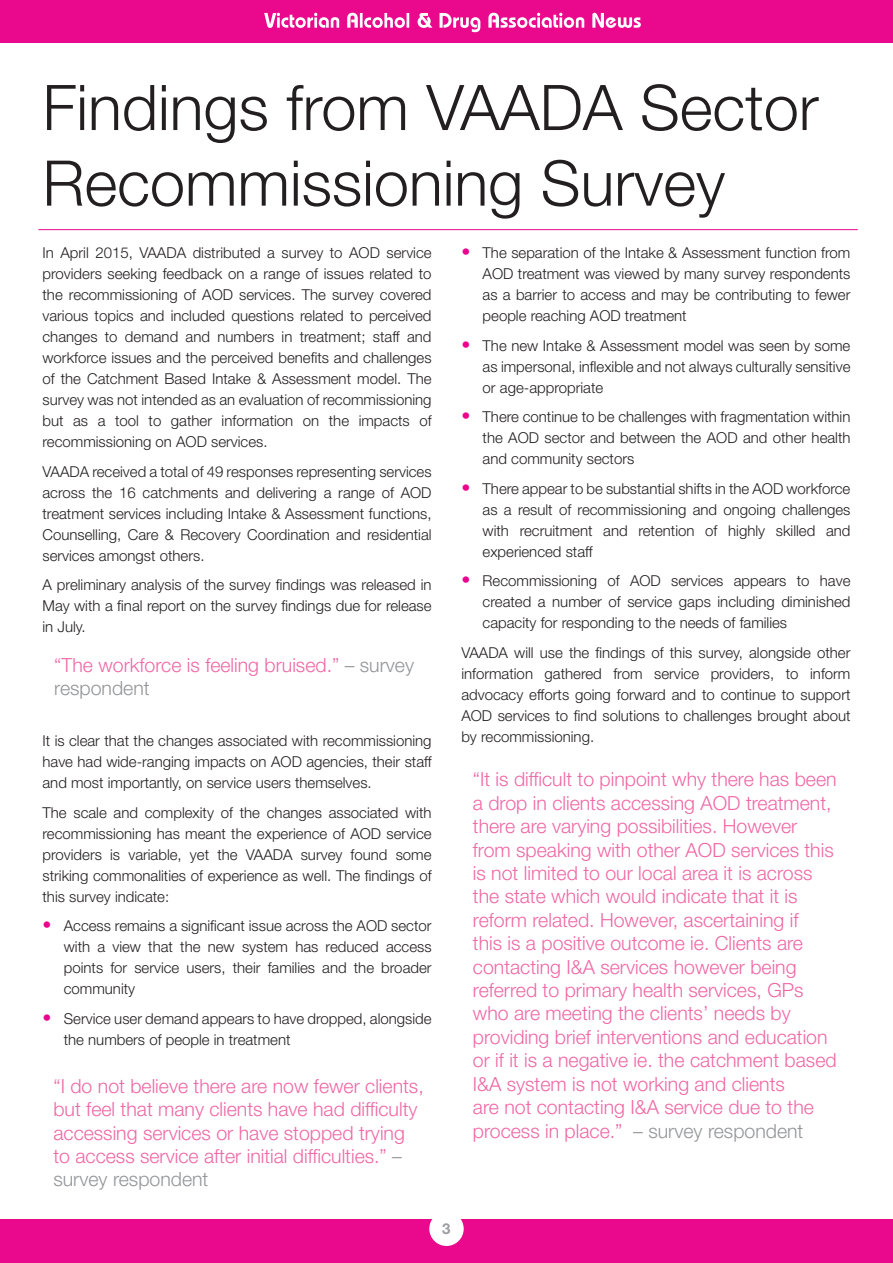
<style>
.page{position:relative;width:893px;height:1263px;background:#fff}
.page>*{position:absolute;margin:0;border:0;box-sizing:border-box;transform-origin:0 0}
.t1{font:300 63px/75.6px "Helvetica Neue";color:#231f20}
.t2{font:300 19.5px/23.4px "Helvetica Neue";color:#ef68a6}
.bullets{font:300 15px/21px "Helvetica Neue";color:#231f20;text-align:justify}
.t3{font:700 15px "Helvetica Neue";color:#9b9da1}
.s1{color:#939598}
.s2{font-weight:700;font-size:18px;color:#ed028c}
</style>
<div class="page">
<div style="left:0;top:0;width:893px;height:43px;background:#ea098c"></div>
<div style="left:0;top:1219px;width:893px;height:44px;background:#ea098c"></div>
<div style="left:429px;top:1211px;width:35px;height:35px;background:#fff;border-radius:50%"></div>
<svg style="left:264px;top:13px;width:377px;height:19px"></svg>
<hr style="left:38px;top:229px;width:820px;height:1px;background:#ea098c">
<p class="t1" style="left:43px;top:69px;width:778px">Findings from VAADA Sector<br>Recommissioning Survey</p>
<p class="bullets" style="left:43px;top:242px;width:391px">In April 2015, VAADA distributed a survey to AOD service providers seeking feedback on a range of issues related to the recommissioning of AOD services. The survey covered various topics and included questions related to perceived changes to demand and numbers in treatment; staff and workforce issues and the perceived benefits and challenges of the Catchment Based Intake &amp; Assessment model. The survey was not intended as an evaluation of recommissioning but as a tool to gather information on the impacts of recommissioning on AOD services.</p>
<p class="bullets" style="left:43px;top:461px;width:391px">VAADA received a total of 49 responses representing services across the 16 catchments and delivering a range of AOD treatment services including Intake &amp; Assessment functions, Counselling, Care &amp; Recovery Coordination and residential services amongst others.</p>
<p class="bullets" style="left:43px;top:574px;width:391px">A preliminary analysis of the survey findings was released in May with a final report on the survey findings due for release in July.</p>
<p class="t2" style="left:54px;top:653px;width:361px">“The workforce is feeling bruised.” <span class="s1">– survey respondent</span></p>
<p class="bullets" style="left:43px;top:730px;width:391px">It is clear that the changes associated with recommissioning have had wide-ranging impacts on AOD agencies, their staff and most importantly, on service users themselves.</p>
<p class="bullets" style="left:43px;top:801px;width:391px">The scale and complexity of the changes associated with recommissioning has meant the experience of AOD service providers is variable, yet the VAADA survey found some striking commonalities of experience as well. The findings of this survey indicate:</p>
<p class="bullets" style="left:64px;top:915px;width:369px;text-indent:-21px"><span class="s2">•</span> Access remains a significant issue across the AOD sector with a view that the new system has reduced access points for service users, their families and the broader community</p>
<p class="bullets" style="left:64px;top:1007px;width:369px;text-indent:-21px"><span class="s2">•</span> Service user demand appears to have dropped, alongside the numbers of people in treatment</p>
<p class="t2" style="left:53px;top:1074px;width:372px">“I do not believe there are now fewer clients, but feel that many clients have had difficulty accessing services or have stopped trying to access service after initial difficulties.” <span class="s1">– survey respondent</span></p>
<p class="bullets" style="left:483px;top:242px;width:369px;text-indent:-21px"><span class="s2">•</span> The separation of the Intake &amp; Assessment function from AOD treatment was viewed by many survey respondents as a barrier to access and may be contributing to fewer people reaching AOD treatment</p>
<p class="bullets" style="left:483px;top:335px;width:369px;text-indent:-21px"><span class="s2">•</span> The new Intake &amp; Assessment model was seen by some as impersonal, inflexible and not always culturally sensitive or age-appropriate</p>
<p class="bullets" style="left:483px;top:406px;width:369px;text-indent:-21px"><span class="s2">•</span> There continue to be challenges with fragmentation within the AOD sector and between the AOD and other health and community sectors</p>
<p class="bullets" style="left:483px;top:478px;width:369px;text-indent:-21px"><span class="s2">•</span> There appear to be substantial shifts in the AOD workforce as a result of recommissioning and ongoing challenges with recruitment and retention of highly skilled and experienced staff</p>
<p class="bullets" style="left:483px;top:570px;width:369px;text-indent:-21px"><span class="s2">•</span> Recommissioning of AOD services appears to have created a number of service gaps including diminished capacity for responding to the needs of families</p>
<p class="bullets" style="left:461px;top:642px;width:391px">VAADA will use the findings of this survey, alongside other information gathered from service providers, to inform advocacy efforts going forward and to continue to support AOD services to find solutions to challenges brought about by recommissioning.</p>
<p class="t2" style="left:473px;top:767px;width:365px">“It is difficult to pinpoint why there has been a drop in clients accessing AOD treatment, there are varying possibilities. However from speaking with other AOD services this is not limited to our local area it is across the state which would indicate that it is reform related. However, ascertaining if<br>this is a positive outcome ie. Clients are contacting I&amp;A services however being referred to primary health services, GPs who are meeting the clients’ needs by providing brief interventions and education or if it is a negative ie. the catchment based I&amp;A system is not working and clients<br>are not contacting I&amp;A service due to the process in place.” <span class="s1">– survey respondent</span></p>
<p class="t3" style="left:442px;top:1220px;width:10px">3</p>
</div>
